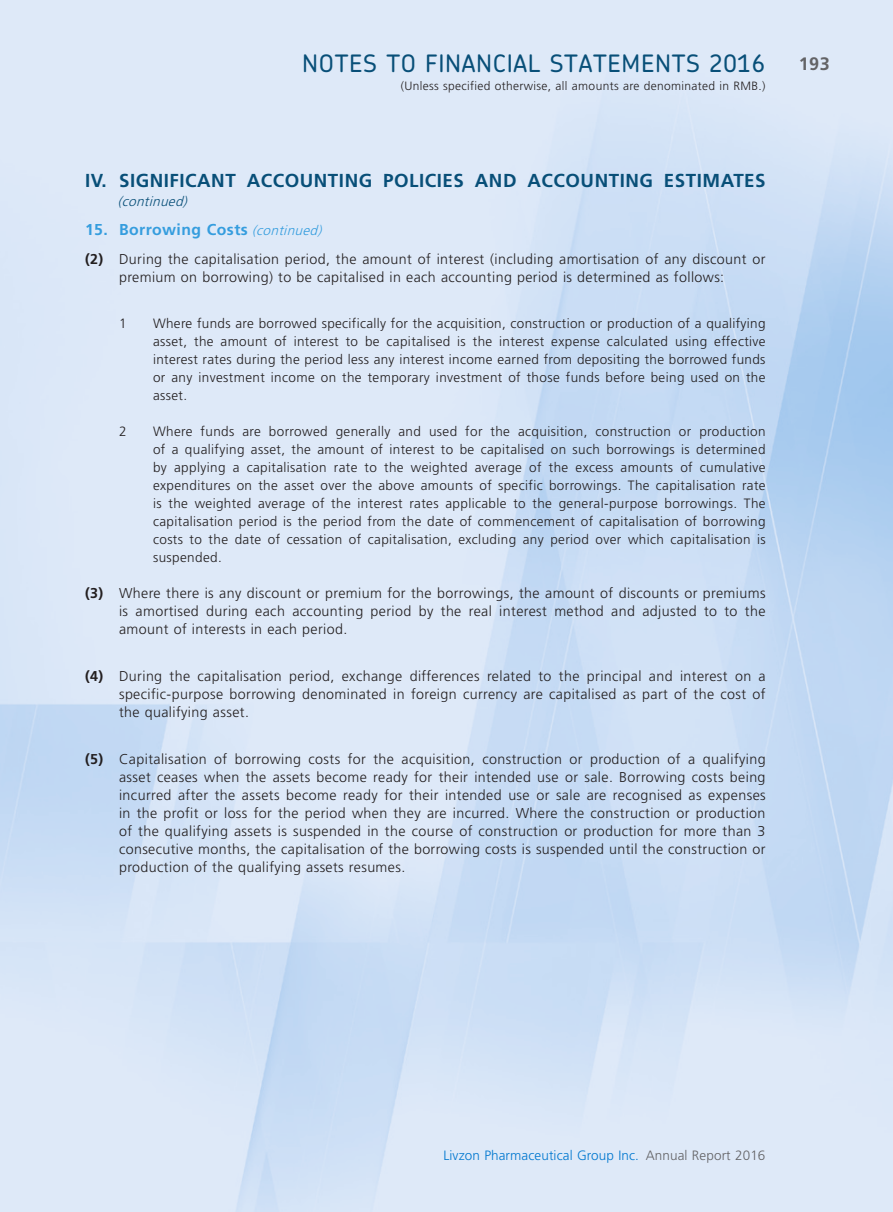
<style>
.page{position:relative;width:893px;height:1212px;background:#fff}
.page>*{position:absolute;margin:0;border:0;box-sizing:border-box;transform-origin:0 0}
.t1{font:500 24px "Chevin";letter-spacing:.03em;color:#084f78}
.Heading_1{font:700 18.75px "Frutiger LT Std";letter-spacing:.03em;color:#084f78}
.t2{font:700 18px "Frutiger LT Std";color:#636366}
.Heading_2{font:700 15.75px "Frutiger LT Std";letter-spacing:.03em;color:#359dde}
.Heading_3{font:300 14.25px/18px "Frutiger LT Std";letter-spacing:.03em;color:#231f20;text-align:justify}
.Body_Text{font:300 13.5px/18px "Frutiger LT Std";letter-spacing:.03em;color:#231f20;text-align:justify}
.t3{font:300 13.5px "Frutiger LT Std";letter-spacing:.01em;color:#0077cf}
.Heading_1-2{font:italic 300 13.5px "Frutiger LT Std";color:#084f78}
.t4{font:300 12px "Frutiger LT Std";letter-spacing:.03em;color:#231f20}
.s1{font-weight:300;font-style:italic;font-size:13.5px}
.s2{font-weight:700}
.s3{color:#636366}
</style>
<div class="page">
<img style="left:0;top:0;width:893px;height:1212px">
<h1 class="t1" style="left:302px;top:47px;width:464px">NOTES TO FINANCIAL STATEMENTS 2016</h1>
<p class="t4" style="left:401px;top:79px;width:366px">(Unless specified otherwise, all amounts are denominated in RMB.)</p>
<p class="Heading_1" style="left:85px;top:169px;width:682px">IV. SIGNIFICANT ACCOUNTING POLICIES AND ACCOUNTING ESTIMATES</p>
<p class="Heading_1-2" style="left:118px;top:194px;width:75px">(continued)</p>
<p class="Heading_2" style="left:85px;top:220px;width:242px">15. Borrowing Costs <span class="s1">(continued)</span></p>
<p class="Heading_3" style="left:85px;top:250px;width:682px;text-align:center"><span class="s2">(2)</span> During the capitalisation period, the amount of interest (including amortisation of any discount or premium on borrowing) to be capitalised in each accounting period is determined as follows:</p>
<p class="Body_Text" style="left:119px;top:315px;width:9px">1</p>
<p class="Body_Text" style="left:153px;top:315px;width:614px">Where funds are borrowed specifically for the acquisition, construction or production of a qualifying asset, the amount of interest to be capitalised is the interest expense calculated using effective interest rates during the period less any interest income earned from depositing the borrowed funds or any investment income on the temporary investment of those funds before being used on the asset.</p>
<p class="Body_Text" style="left:119px;top:423px;width:9px">2</p>
<p class="Body_Text" style="left:153px;top:423px;width:614px">Where funds are borrowed generally and used for the acquisition, construction or production of a qualifying asset, the amount of interest to be capitalised on such borrowings is determined by applying a capitalisation rate to the weighted average of the excess amounts of cumulative expenditures on the asset over the above amounts of specific borrowings. The capitalisation rate is the weighted average of the interest rates applicable to the general-purpose borrowings. The capitalisation period is the period from the date of commencement of capitalisation of borrowing costs to the date of cessation of capitalisation, excluding any period over which capitalisation is suspended.</p>
<p class="Heading_3" style="left:119px;top:585px;width:648px;text-indent:-34px"><span class="s2">(3)</span> Where there is any discount or premium for the borrowings, the amount of discounts or premiums is amortised during each accounting period by the real interest method and adjusted to to the amount of interests in each period.</p>
<p class="Heading_3" style="left:119px;top:667px;width:648px;text-indent:-34px"><span class="s2">(4)</span> During the capitalisation period, exchange differences related to the principal and interest on a specific-purpose borrowing denominated in foreign currency are capitalised as part of the cost of the qualifying asset.</p>
<p class="Heading_3" style="left:119px;top:750px;width:648px;text-indent:-34px"><span class="s2">(5)</span> Capitalisation of borrowing costs for the acquisition, construction or production of a qualifying asset ceases when the assets become ready for their intended use or sale. Borrowing costs being incurred after the assets become ready for their intended use or sale are recognised as expenses in the profit or loss for the period when they are incurred. Where the construction or production of the qualifying assets is suspended in the course of construction or production for more than 3 consecutive months, the capitalisation of the borrowing costs is suspended until the construction or production of the qualifying assets resumes.</p>
<p class="t2" style="left:799px;top:53px;width:33px">193</p>
<p class="t3" style="left:443px;top:1148px;width:323px">Livzon Pharmaceutical Group Inc. <span class="s3">Annual Report 2016</span></p>
</div>
